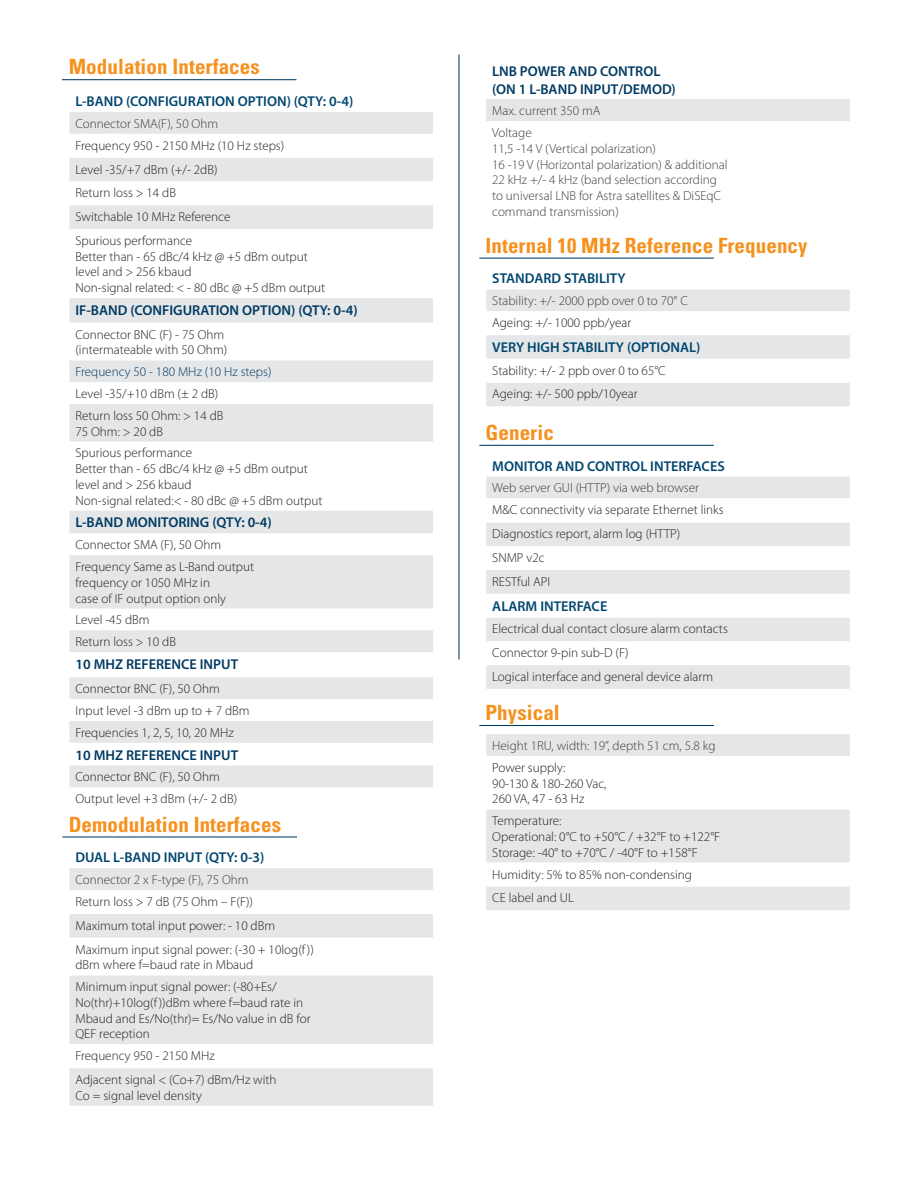
<style>
.page{position:relative;width:918px;height:1188px;background:#fff}
.page>*{position:absolute;margin:0;border:0;box-sizing:border-box;transform-origin:0 0}
.t1{font:700 condensed 21px "Univers LT Std";letter-spacing:.005em;color:#f6911e}
.t2{font:600 14.25px "Myriad Pro";color:#00466f}
.t3{font:600 14.25px/17.1px "Myriad Pro";color:#003a62}
.t4{font:300 13.2px/15.8px "Myriad Pro";color:#231f20}
.t5{font:300 13.2px/15.8px "Myriad Pro";color:#3e3e3f}
.t6{font:300 13.2px "Myriad Pro";color:#003a62}
</style>
<div class="page">
<hr style="left:458px;top:55px;width:2px;height:604px;background:#003a62">
<div style="left:486px;top:100px;width:364px;height:21px;background:#e5e6e8"></div>
<hr style="left:62px;top:79px;width:235px;height:1px;background:#003a62">
<svg style="left:69px;top:112px;width:364px;height:675px;fill:#e5e6e8"></svg>
<svg style="left:69px;top:134px;width:364px;height:226px"></svg>
<hr style="left:62px;top:836px;width:235px;height:2px;background:#003a62">
<div style="left:69px;top:868px;width:364px;height:238px;background:#e5e6e8"></div>
<svg style="left:69px;top:890px;width:364px;height:178px;fill:#e5e6e8"></svg>
<hr style="left:479px;top:258px;width:235px;height:1px;background:#003a62">
<svg style="left:486px;top:289px;width:364px;height:117px"></svg>
<hr style="left:479px;top:445px;width:235px;height:1px;background:#003a62">
<div style="left:486px;top:477px;width:364px;height:212px;background:#e5e6e8"></div>
<svg style="left:486px;top:498px;width:364px;height:167px"></svg>
<hr style="left:479px;top:725px;width:235px;height:1px;background:#003a62">
<div style="left:486px;top:734px;width:364px;height:176px;background:#e5e6e8"></div>
<svg style="left:486px;top:756px;width:364px;height:130px"></svg>
<h1 class="t1" style="left:69px;top:53px;width:193px">Modulation Interfaces</h1>
<p class="t2" style="left:75px;top:92px;width:279px">L-BAND (CONFIGURATION OPTION) (QTY: 0-4)</p>
<p class="t5" style="left:75px;top:116px;width:144px">Connector SMA(F), 50 Ohm</p>
<p class="t4" style="left:75px;top:134px;width:210px;line-height:23.9px">Frequency 950 - 2150 MHz (10 Hz steps)<br>Level -35/+7 dBm (+/- 2dB)<br>Return loss &gt; 14 dB<br>Switchable 10 MHz Reference<br>Spurious performance</p>
<p class="t4" style="left:75px;top:248px;width:251px">Better than - 65 dBc/4 kHz @ +5 dBm output level and &gt; 256 kbaud<br>Non-signal related: &lt; - 80 dBc @ +5 dBm output</p>
<p class="t3" style="left:75px;top:301px;width:284px">IF-BAND (CONFIGURATION OPTION) (QTY: 0-4)</p>
<p class="t4" style="left:75px;top:326px;width:153px">Connector BNC (F) - 75 Ohm (intermateable with 50 Ohm)</p>
<p class="t6" style="left:75px;top:364px;width:198px">Frequency 50 - 180 MHz (10 Hz steps)</p>
<p class="t4" style="left:75px;top:383px;width:149px;line-height:21.9px">Level -35/+10 dBm (± 2 dB)<br>Return loss 50 Ohm: &gt; 14 dB</p>
<p class="t4" style="left:75px;top:420px;width:118px;line-height:21.9px">75 Ohm: &gt; 20 dB<br>Spurious performance</p>
<p class="t4" style="left:75px;top:461px;width:248px">Better than - 65 dBc/4 kHz @ +5 dBm output level and &gt; 256 kbaud<br>Non-signal related:&lt; - 80 dBc @ +5 dBm output</p>
<p class="t3" style="left:75px;top:514px;width:198px">L-BAND MONITORING (QTY: 0-4)</p>
<p class="t4" style="left:75px;top:534px;width:180px;line-height:21.9px">Connector SMA (F), 50 Ohm<br>Frequency Same as L-Band output</p>
<p class="t4" style="left:75px;top:575px;width:152px">frequency or 1050 MHz in case of IF output option only</p>
<p class="t4" style="left:75px;top:609px;width:102px;line-height:21.9px">Level -45 dBm<br>Return loss &gt; 10 dB</p>
<p class="t3" style="left:75px;top:655px;width:164px">10 MHZ REFERENCE INPUT</p>
<p class="t4" style="left:75px;top:678px;width:176px;line-height:21.9px">Connector BNC (F), 50 Ohm<br>Input level -3 dBm up to + 7 dBm<br>Frequencies 1, 2, 5, 10, 20 MHz</p>
<p class="t3" style="left:75px;top:746px;width:164px">10 MHZ REFERENCE INPUT</p>
<p class="t4" style="left:75px;top:766px;width:163px;line-height:21.9px">Connector BNC (F), 50 Ohm<br>Output level +3 dBm (+/- 2 dB)</p>
<h1 class="t1" style="left:69px;top:811px;width:214px">Demodulation Interfaces</h1>
<p class="t2" style="left:75px;top:848px;width:191px">DUAL L-BAND INPUT (QTY: 0-3)</p>
<p class="t5" style="left:75px;top:872px;width:175px">Connector 2 x F-type (F), 75 Ohm</p>
<p class="t4" style="left:75px;top:890px;width:240px;line-height:23.9px">Return loss &gt; 7 dB (75 Ohm – F(F))<br>Maximum total input power: - 10 dBm<br>Maximum input signal power: (-30 + 10log(f ))</p>
<p class="t4" style="left:75px;top:954px;width:203px;line-height:21.9px">dBm where f=baud rate in Mbaud<br>Minimum input signal power: (-80+Es/</p>
<p class="t4" style="left:75px;top:995px;width:237px">No(thr)+10log(f ))dBm where f=baud rate in<br>Mbaud and Es/No(thr)= Es/No value in dB for<br>QEF reception</p>
<p class="t4" style="left:75px;top:1044px;width:203px;line-height:23.7px">Frequency 950 - 2150 MHz<br>Adjacent signal &lt; (Co+7) dBm/Hz with</p>
<p class="t4" style="left:75px;top:1088px;width:128px">Co = signal level density</p>
<p class="t3" style="left:492px;top:63px;width:185px">LNB POWER AND CONTROL (ON 1 L-BAND INPUT/DEMOD)</p>
<p class="t5" style="left:492px;top:100px;width:110px;line-height:21.9px">Max. current 350 mA<br>Voltage</p>
<p class="t5" style="left:492px;top:141px;width:237px">11,5 -14 V (Vertical polarization)<br>16 -19 V (Horizontal polarization) &amp; additional 22 kHz +/- 4 kHz (band selection according to universal LNB for Astra satellites &amp; DiSEqC command transmission)</p>
<h1 class="t1" style="left:486px;top:232px;width:324px">Internal 10 MHz Reference Frequency</h1>
<p class="t2" style="left:492px;top:270px;width:135px">STANDARD STABILITY</p>
<p class="t5" style="left:492px;top:293px;width:197px">Stability: +/- 2000 ppb over 0 to 70° C</p>
<p class="t4" style="left:492px;top:315px;width:141px">Ageing: +/- 1000 ppb/year</p>
<p class="t2" style="left:492px;top:338px;width:210px">VERY HIGH STABILITY (OPTIONAL)</p>
<p class="t4" style="left:492px;top:359px;width:175px;line-height:23.7px">Stability: +/- 2 ppb over 0 to 65°C<br>Ageing: +/- 500 ppb/10year</p>
<h1 class="t1" style="left:486px;top:420px;width:70px">Generic</h1>
<p class="t2" style="left:492px;top:457px;width:234px">MONITOR AND CONTROL INTERFACES</p>
<p class="t5" style="left:492px;top:480px;width:208px">Web server GUI (HTTP) via web browser</p>
<p class="t4" style="left:492px;top:498px;width:233px;line-height:23.9px">M&amp;C connectivity via separate Ethernet links<br>Diagnostics report, alarm log (HTTP)<br>SNMP v2c<br>RESTful API</p>
<p class="t2" style="left:492px;top:597px;width:117px">ALARM INTERFACE</p>
<p class="t4" style="left:492px;top:617px;width:237px;line-height:23.7px">Electrical dual contact closure alarm contacts<br>Connector 9-pin sub-D (F)<br>Logical interface and general device alarm</p>
<h1 class="t1" style="left:486px;top:700px;width:76px">Physical</h1>
<p class="t5" style="left:492px;top:738px;width:225px">Height 1RU, width: 19”, depth 51 cm, 5.8 kg</p>
<p class="t4" style="left:492px;top:760px;width:116px">Power supply:<br>90-130 &amp; 180-260 Vac,<br>260 VA, 47 - 63 Hz</p>
<p class="t4" style="left:492px;top:813px;width:229px">Temperature:<br>Operational: 0°C to +50°C / +32°F to +122°F<br>Storage: -40° to +70°C / -40°F to +158°F</p>
<p class="t4" style="left:492px;top:862px;width:201px;line-height:23.7px">Humidity: 5% to 85% non-condensing<br>CE label and UL</p>
</div>
